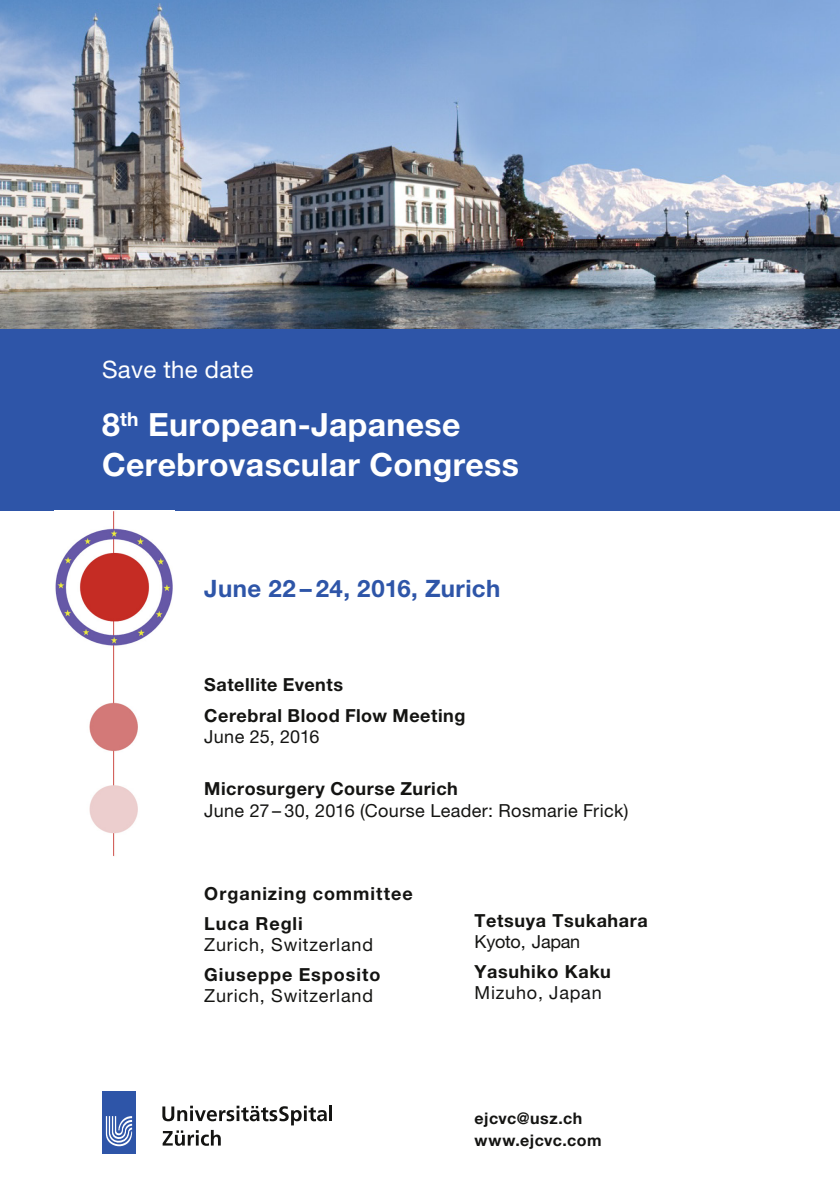
<style>
.page{position:relative;width:840px;height:1191px;background:#fff}
.page>*{position:absolute;margin:0;border:0;box-sizing:border-box;transform-origin:0 0}
.t1{font:700 32px/40px "Helvetica Neue LT Std";letter-spacing:.01em;color:#fff}
.t2{font:700 24px "Helvetica Neue LT Std";letter-spacing:.015em;color:#2e55a8}
.t3{font:24px "Helvetica Neue LT Std";letter-spacing:.01em;color:#fff}
.t4{font:700 18px/30.6px "Helvetica Neue LT Std";letter-spacing:.035em;color:#141412}
.t5{font:18px "Helvetica Neue LT Std";letter-spacing:.045em;color:#141412}
.t6{font:18px "Helvetica Neue LT Std";letter-spacing:.025em;color:#141412}
.t7{font:700 18px "Helvetica Neue LT Std";letter-spacing:.055em;color:#141412}
.t8{font:18px "Helvetica Neue LT Std";letter-spacing:-.015em;color:#141412}
.t9{font:18px "Helvetica Neue LT Std";letter-spacing:.005em;color:#141412}
.t10{font:700 16px/22px "Helvetica Neue LT Std";letter-spacing:.025em;color:#141412}
</style>
<div class="page">
<img style="left:0;top:0;width:839px;height:329px">
<div style="left:0;top:329px;width:839px;height:181px;background:#2e55a8"></div>
<img style="left:55px;top:511px;width:118px;height:346px">
<div style="left:102px;top:1091px;width:34px;height:63px;background:#2e55a8"></div>
<svg style="left:106px;top:1116px;width:26px;height:31px"></svg>
<svg style="left:162px;top:1105px;width:164px;height:40px"></svg>
<hr style="left:329px;top:1105px;width:3px;height:16px;background:#141412">
<h2 class="t3" style="left:102px;top:355px;width:152px">Save the date</h2>
<h1 class="t1" style="left:102px;top:404px;width:418px">8<sup>th</sup> European-Japanese<br>Cerebrovascular Congress</h1>
<h2 class="t2" style="left:204px;top:574px;width:297px">June 22 – 24, 2016, Zurich</h2>
<p class="t4" style="left:204px;top:669px;width:262px">Satellite Events<br>Cerebral Blood Flow Meeting</p>
<p class="t9" style="left:204px;top:726px;width:117px">June 25, 2016</p>
<p class="t4" style="left:204px;top:773px;width:255px">Microsurgery Course Zurich</p>
<p class="t6" style="left:204px;top:800px;width:425px">June 27 – 30, 2016 (Course Leader: Rosmarie Frick)</p>
<p class="t4" style="left:204px;top:877px;width:210px">Organizing committee<br>Luca Regli</p>
<p class="t5" style="left:204px;top:933px;width:170px">Zurich, Switzerland</p>
<p class="t7" style="left:204px;top:963px;width:177px">Giuseppe Esposito</p>
<p class="t5" style="left:204px;top:984px;width:170px">Zurich, Switzerland</p>
<p class="t4" style="left:474px;top:905px;width:175px">Tetsuya Tsukahara</p>
<p class="t8" style="left:474px;top:930px;width:107px">Kyoto, Japan</p>
<p class="t4" style="left:474px;top:956px;width:138px">Yasuhiko Kaku</p>
<p class="t5" style="left:474px;top:981px;width:129px">Mizuho, Japan</p>
<p class="t10" style="left:474px;top:1107px;width:128px">ejcvc@usz.ch www.ejcvc.com</p>
</div>
